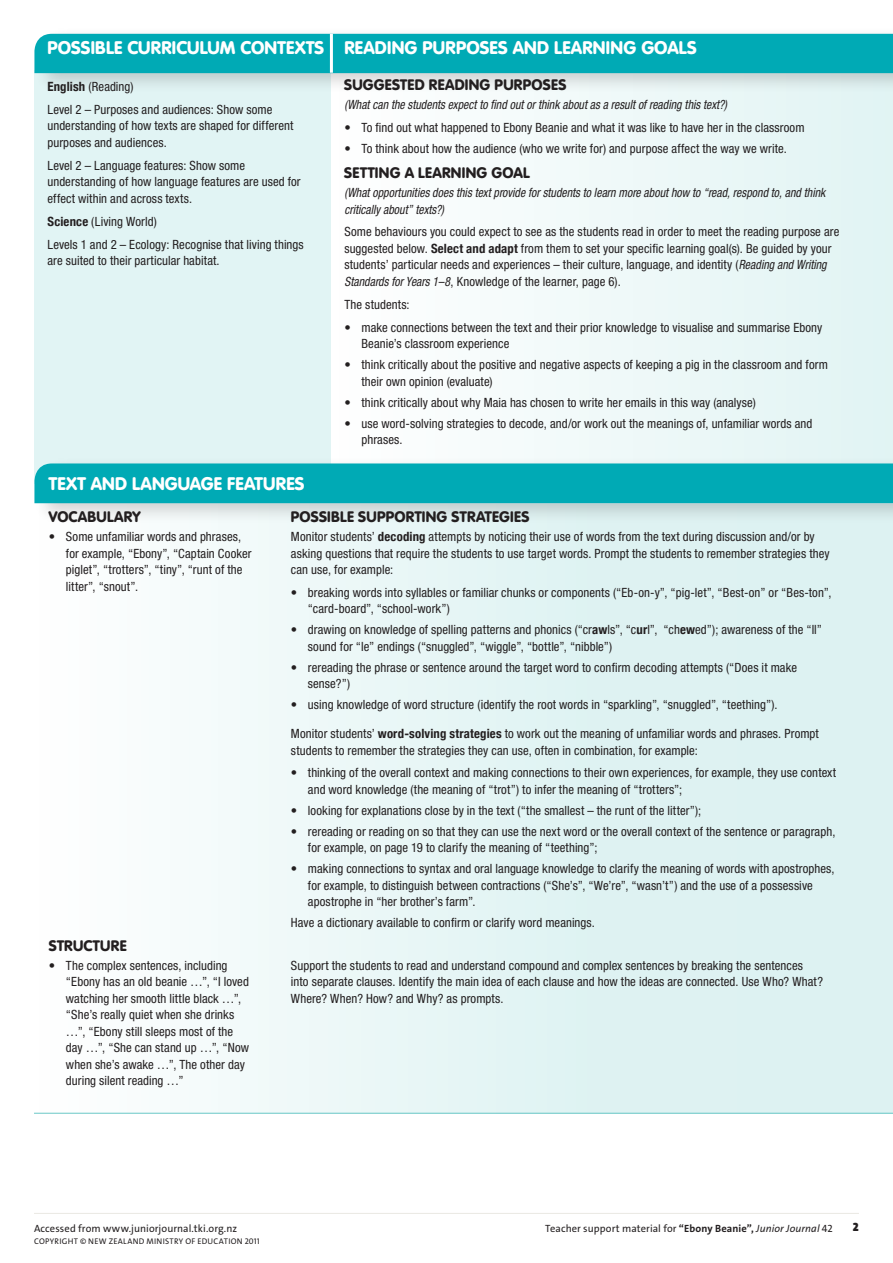
<style>
.page{position:relative;width:893px;height:1263px;background:#fff}
.page>*{position:absolute;margin:0;border:0;box-sizing:border-box;transform-origin:0 0}
.t1{font:900 18px "VAG Rounded";letter-spacing:.015em;color:#fff}
.t2{font:900 15px "VAG Rounded";letter-spacing:.02em;color:#231f20}
.t3{font:condensed 12.75px/16.5px "Helvetica Neue LT Pro";letter-spacing:.005em;color:#231f20}
.t4{font:italic condensed 12.75px/16.5px "Helvetica Neue LT Pro";color:#231f20;scale:.92 1}
.t5{font:900 12px "The Sans Os F";color:#231f20}
.t6{font:10.5px "The Sans Os F";letter-spacing:.005em;color:#231f20}
.t7{font:8.25px "The Sans Os F";letter-spacing:.035em;color:#231f20}
.s1{font-family:"Helvetica Neue";font-weight:700}
.s2{font-style:italic}
.s3{font-weight:700}
</style>
<div class="page">
<hr style="left:34px;top:1213px;width:825px;height:1px;background:#eae8e3">
<div style="left:34px;top:504px;width:859px;height:609px;background:linear-gradient(to right,#fbfdfd,#d6efef)"></div>
<div style="left:34px;top:70px;width:297px;height:413px;background:#e1f4f4"></div>
<div style="left:331px;top:53px;width:562px;height:423px;background:linear-gradient(to right,#fffeff,#e1f4f3)"></div>
<div style="left:34px;top:455px;width:859px;height:69px;background:#231f20;opacity:.2"></div>
<div style="left:34px;top:463px;width:859px;height:40px;background:#00aab5"></div>
<div style="left:34px;top:26px;width:859px;height:68px;background:#231f20;opacity:.2"></div>
<div style="left:34px;top:34px;width:859px;height:39px;background:#00aab5"></div>
<hr style="left:34px;top:1113px;width:859px;height:1px;background:#6ac8c7">
<hr style="left:330px;top:34px;width:3px;height:39px;background:#fff">
<h1 class="t1" style="left:47px;top:37px;width:217px">POSSIBLE CURRICULUM CONT</h1>
<h1 class="t1" style="left:286px;top:37px;width:412px">EXTS READING PURPOSES AND LEARNING GOALS</h1>
<p class="t3" style="left:47px;top:75px;width:226px;line-height:22.8px"><span class="s1">English</span> (Reading)<br>Level 2 – Purposes and audiences: Show some</p>
<p class="t3" style="left:47px;top:117px;width:247px">understanding of how texts are shaped for different purposes and audiences.</p>
<p class="t3" style="left:47px;top:157px;width:255px">Level 2 – Language features: Show some understanding of how language features are used for effect within and across texts.</p>
<p class="t3" style="left:47px;top:210px;width:258px;line-height:22.8px"><span class="s1">Science</span> (Living World)<br>Levels 1 and 2 – Ecology: Recognise that living things</p>
<p class="t3" style="left:47px;top:252px;width:174px">are suited to their particular habitat.</p>
<p class="t2" style="left:344px;top:76px;width:224px">SUGGESTED READING PURPOSES</p>
<p class="t4" style="left:344px;top:96px;width:417px">(What can the students expect to find out or think about as a result of reading this text?)</p>
<p class="t3" style="left:344px;top:119px;width:462px">• To find out what happened to Ebony Beanie and what it was like to have her in the classroom</p>
<p class="t3" style="left:344px;top:140px;width:444px">• To think about how the audience (who we write for) and purpose affect the way we write.</p>
<p class="t2" style="left:344px;top:164px;width:187px">SETTING A LEARNING GOAL</p>
<p class="t4" style="left:344px;top:184px;width:524px">(What opportunities does this text provide for students to learn more about how to “read, respond to, and think critically about” texts?)</p>
<p class="t3" style="left:344px;top:224px;width:496px">Some behaviours you could expect to see as the students read in order to meet the reading purpose are suggested below. <span class="s1">Select and adapt</span> from them to set your specific learning goal(s). Be guided by your students’ particular needs and experiences – their culture, language, and identity (<span class="s2">Reading and Writing Standards for Years 1–8</span>, Knowledge of the learner, page 6).</p>
<p class="t3" style="left:344px;top:296px;width:67px">The students:</p>
<p class="t3" style="left:361px;top:319px;width:462px;text-indent:-17px">• make connections between the text and their prior knowledge to visualise and summarise Ebony<br>Beanie’s classroom experience</p>
<p class="t3" style="left:361px;top:356px;width:468px;text-indent:-17px">• think critically about the positive and negative aspects of keeping a pig in the classroom and form their own opinion (evaluate)</p>
<p class="t3" style="left:344px;top:394px;width:413px">• think critically about why Maia has chosen to write her emails in this way (analyse)</p>
<p class="t3" style="left:361px;top:415px;width:452px;text-indent:-17px">• use word-solving strategies to decode, and/or work out the meanings of, unfamiliar words and phrases.</p>
<h1 class="t1" style="left:49px;top:472px;width:257px">TEXT AND LANG UAGE FEATURES</h1>
<p class="t2" style="left:49px;top:508px;width:11px">VOCA</p>
<p class="t2" style="left:88px;top:508px;width:19px">BULAR</p>
<p class="t2" style="left:133px;top:508px;width:10px">Y</p>
<p class="t3" style="left:66px;top:528px;width:187px;text-indent:-17px">• Some unfamiliar words and phrases, for example, “Ebony”, “Captain Cooker piglet”, “trotters”, “tiny”, “runt of the litter”, “snout”.</p>
<p class="t2" style="left:291px;top:508px;width:97px">POSSIBLE SUPPO</p>
<p class="t2" style="left:406px;top:508px;width:125px">RTING STRATEGIES</p>
<p class="t3" style="left:291px;top:528px;width:540px">Monitor students’ <span class="s1">decoding</span> attempts by noticing their use of words from the text during discussion and/or by asking questions that require the students to use target words. Prompt the students to remember strategies they can use, for example:</p>
<p class="t3" style="left:308px;top:584px;width:525px;text-indent:-17px">• breaking words into syllables or familiar chunks or components (“Eb-on-y”, “pig-let”, “Best-on” or “Bes-ton”, “card-board”, “school-work”)</p>
<p class="t3" style="left:308px;top:621px;width:516px;text-indent:-17px">• drawing on knowledge of spelling patterns and phonics (“cr<span class="s1">aw</span>ls”, “c<span class="s1">ur</span>l”, “ch<span class="s1">ew</span>ed”); awareness of the “ll” sound for “le” endings (“snuggled”, “wiggle”, “bottle”, “nibble”)</p>
<p class="t3" style="left:308px;top:659px;width:491px;text-indent:-17px">• rereading the phrase or sentence around the target word to confirm decoding attempts (“Does it make sense?”)</p>
<p class="t3" style="left:291px;top:696px;width:488px">• using knowledge of word structure (identify the root words in “sparkling”, “snuggled”, “teething”).</p>
<p class="t3" style="left:291px;top:725px;width:529px">Monitor students’ <span class="s1">word-solving strategies</span> to work out the meaning of unfamiliar words and phrases. Prompt students to remember the strategies they can use, often in combination, for example:</p>
<p class="t3" style="left:308px;top:764px;width:530px;text-indent:-17px">• thinking of the overall context and making connections to their own experiences, for example, they use context and word knowledge (the meaning of “trot”) to infer the meaning of “trotters”;</p>
<p class="t3" style="left:291px;top:802px;width:412px">• looking for explanations close by in the text (“the smallest – the runt of the litter”);</p>
<p class="t3" style="left:308px;top:823px;width:529px;text-indent:-17px">• rereading or reading on so that they can use the next word or the overall context of the sentence or paragraph, for example, on page 19 to clarify the meaning of “teething”;</p>
<p class="t3" style="left:308px;top:860px;width:528px;text-indent:-17px">• making connections to syntax and oral language knowledge to clarify the meaning of words with apostrophes, for example, to distinguish between contractions (“She’s”, “We’re”, “wasn’t”) and the use of a possessive apostrophe in “her brother’s farm”.</p>
<p class="t3" style="left:291px;top:914px;width:306px">Have a dictionary available to confirm or clarify word meanings.</p>
<p class="t2" style="left:49px;top:937px;width:79px">STRUCTURE</p>
<p class="t3" style="left:66px;top:957px;width:185px;text-indent:-17px">• The complex sentences, including “Ebony has an old beanie …”, “I loved watching her smooth little black …”, “She’s really quiet when she drinks …”, “Ebony still sleeps most of the day …”, “She can stand up …”, “Now when she’s awake …”, The other day during silent reading …”</p>
<p class="t3" style="left:291px;top:957px;width:534px">Support the students to read and understand compound and complex sentences by breaking the sentences into separate clauses. Identify the main idea of each clause and how the ideas are connected. Use Who? What?<br>Where? When? How? and Why? as prompts.</p>
<p class="t6" style="left:34px;top:1222px;width:205px">Accessed from www.juniorjournal.tki.org.nz</p>
<p class="t6" style="left:545px;top:1222px;width:289px">Teacher support material for <span class="s3">“Ebony Beanie”,</span> <span class="s2">Junior Journal</span> 42</p>
<p class="t5" style="left:853px;top:1219px;width:7px">2</p>
<p class="t7" style="left:34px;top:1235px;width:227px">Copyright © New Zealan d Min istry of Education 2011</p>
</div>
